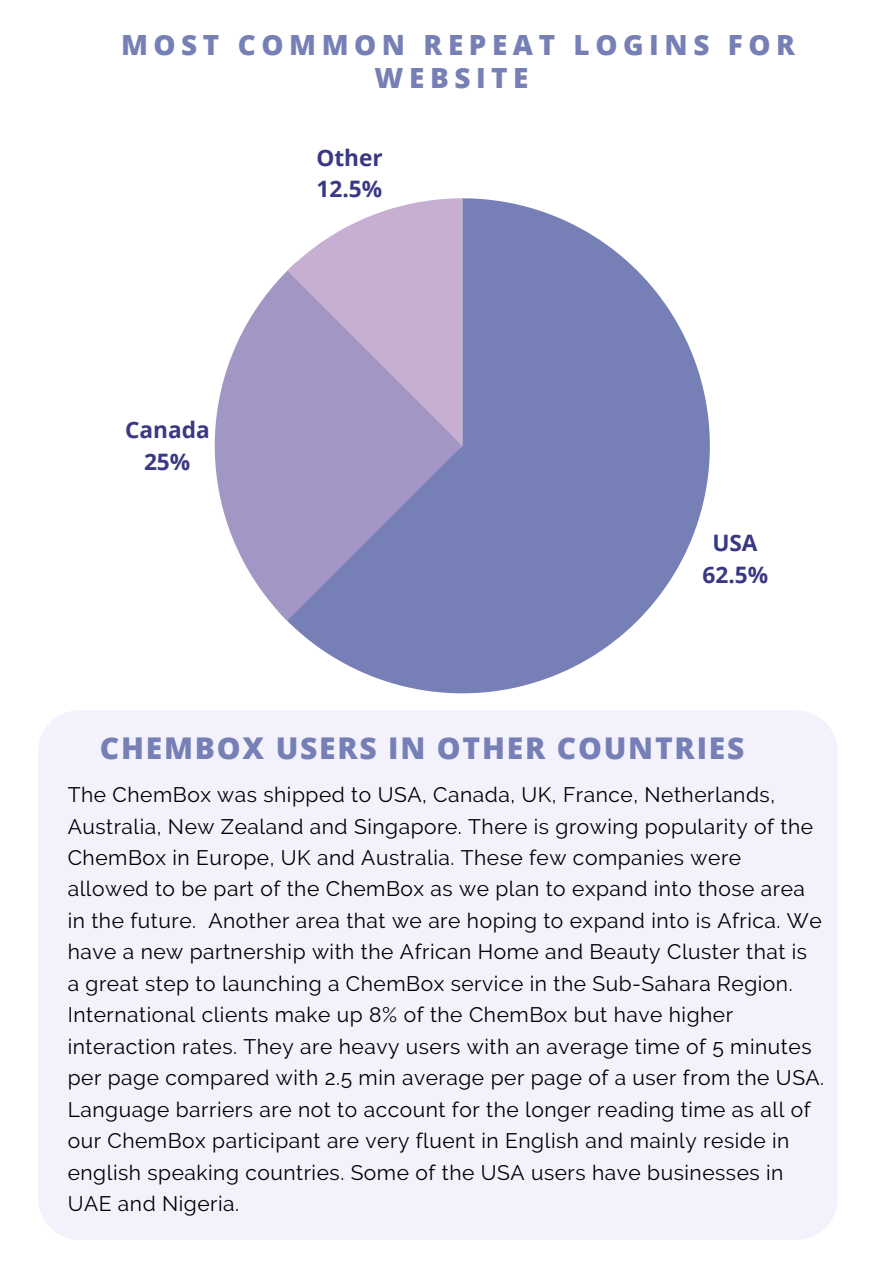
<style>
.page{position:relative;width:893px;height:1264px;background:#fff}
.page>*{position:absolute;margin:0;border:0;box-sizing:border-box;transform-origin:0 0}
.t1{font:800 30px "Open Sans";letter-spacing:.06em;color:#7680b6}
.t2{font:800 27.9px/32.5px "Open Sans";letter-spacing:.2em;color:#7680b6;text-align:center}
.t3{font:700 22.65px/31.7px "Open Sans";color:#393885;text-align:center}
.t4{font:21px/31.5px "Raleway";letter-spacing:.025em;color:#000}
</style>
<div class="page">
<div style="left:38px;top:710px;width:799px;height:529px;background:#f3f2fc"></div>
<svg style="left:287px;top:198px;width:422px;height:495px;fill:#7680b6"></svg>
<svg style="left:215px;top:271px;width:247px;height:350px;background:#a19dc7"></svg>
<svg style="left:287px;top:198px;width:176px;height:248px;background:#bfadd1"></svg>
<h2 class="t2" style="left:121px;top:28px;width:675px">MOST COMMON REPEAT LOGINS FOR<br>WEBSITE</h2>
<p class="t3" style="left:125px;top:414px;width:86px">Canada<br>25%</p>
<p class="t3" style="left:316px;top:141px;width:68px;text-align:left">Other<br>12.5%</p>
<p class="t3" style="left:702px;top:526px;width:67px">USA<br>62.5%</p>
<h1 class="t1" style="left:100px;top:726px;width:646px">CHEMBOX USERS IN OTHER COUNTRIES</h1>
<p class="t4" style="left:68px;top:778px;width:758px">The ChemBox was shipped to USA, Canada, UK, France, Netherlands, Australia, New Zealand and Singapore. There is growing popularity of the ChemBox in Europe, UK and Australia. These few companies were allowed to be part of the ChemBox as we plan to expand into those area in the future. Another area that we are hoping to expand into is Africa. We have a new partnership with the African Home and Beauty Cluster that is<br>a great step to launching a ChemBox service in the Sub-Sahara Region.<br>International clients make up 8% of the ChemBox but have higher interaction rates. They are heavy users with an average time of 5 minutes per page compared with 2.5 min average per page of a user from the USA.<br>Language barriers are not to account for the longer reading time as all of our ChemBox participant are very fluent in English and mainly reside in english speaking countries. Some of the USA users have businesses in UAE and Nigeria.</p>
</div>
